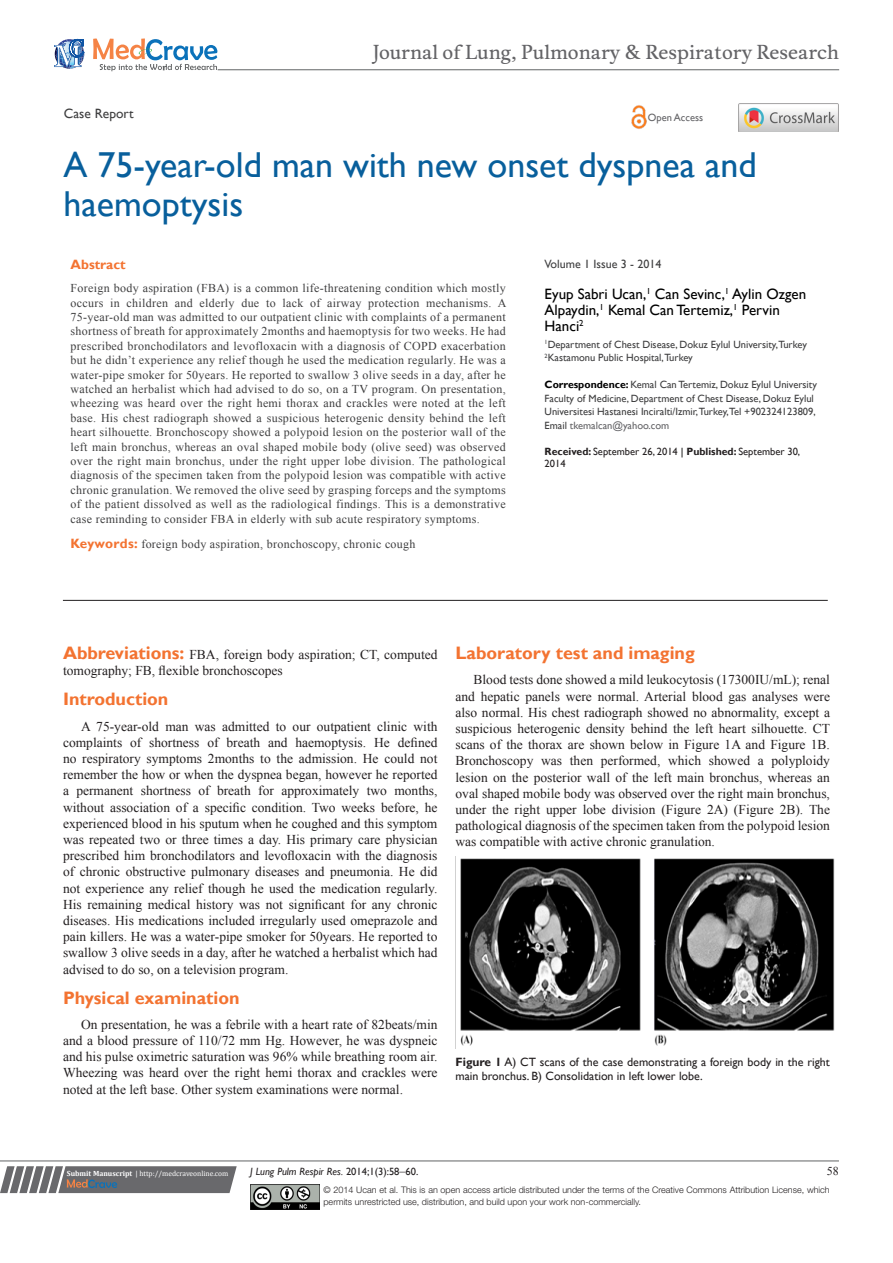
<style>
.page{position:relative;width:893px;height:1263px;background:#fff}
.page>*{position:absolute;margin:0;border:0;box-sizing:border-box;transform-origin:0 0}
.t1{font:36px/39px "Gill Sans";color:#085f9c}
.t2{font:18.6px "Musee";color:#636366}
.List_Paragraph{font:700 18px "Gill Sans";color:#f37331}
.t3{font:15px/16.2px "Gill Sans";color:#000}
.List_Paragraph-2{font:13.5px/16.2px "Times New Roman";color:#231f20;text-align:justify}
.t4{font:13.5px "Gill Sans";color:#3e3e3f}
.t5{font:700 13.5px "Gill Sans";color:#f37331}
.t6{font:12px/14.4px "Times New Roman";letter-spacing:.025em;color:#3e3e3f;text-align:justify}
.t7{font:12px/14.4px "Gill Sans";color:#231f20}
.t8{font:12px "Gill Sans";color:#3e3e3f}
.t9{font:12px "Times New Roman";color:#231f20}
.t10{font:10.5px/13.5px "Gill Sans";color:#3e3e3f}
.t11{font:10.5px/12.6px "Gill Sans";color:#231f20}
.t12{font:italic 10.5px "Gill Sans";color:#231f20}
.t13{font:10.5px "Gill Sans";color:#636366}
.t14{font:300 9px/12px "Helvetica Neue LT Std";color:#231f20}
.t15{font:7.5px "Cambria";color:#fff}
.s1{font-weight:700;color:#000}
.s2{color:#636366}
.s3{font-weight:700}
.s4{color:#000}
.s5{font-family:"Gill Sans";font-weight:700;font-size:13.5px;color:#f37331}
.s6{font-family:"Gill Sans";font-weight:700;font-size:18px;color:#f37331}
.s7{font-style:normal}
.s8{font-family:"Times New Roman";font-style:normal;font-size:12px}
</style>
<div class="page">
<svg style="left:0;top:1166px;width:237px;height:27px;background:#78787a"></svg>
<hr style="left:0;top:1161px;width:839px;height:1px;background:#626465">
<hr style="left:63px;top:600px;width:765px;height:1px;background:#231f20">
<img style="left:250px;top:1185px;width:69px;height:24px">
<svg style="left:54px;top:39px;width:30px;height:30px"></svg>
<svg style="left:93px;top:38px;width:124px;height:33px"></svg>
<hr style="left:218px;top:70px;width:621px;height:1px;background:#626465">
<img style="left:631px;top:105px;width:16px;height:24px">
<img style="left:739px;top:104px;width:99px;height:28px">
<img style="left:455px;top:856px;width:380px;height:192px">
<p class="t2" style="left:373px;top:41px;width:468px">Journal of Lung, Pulmonary &amp; Respiratory Research</p>
<p class="t4" style="left:64px;top:105px;width:71px">Case Report</p>
<p class="t13" style="left:648px;top:112px;width:57px">Open Access</p>
<p class="t1" style="left:64px;top:146px;width:695px">A 75-year-old man with new onset dyspnea and haemoptysis</p>
<p class="t8" style="left:545px;top:257px;width:118px">Volume 1 Issue 3 - 2014</p>
<p class="t3" style="left:545px;top:286px;width:263px">Eyup Sabri Ucan,<sup>1</sup> Can Sevinc,<sup>1</sup> Aylin Ozgen<br>Alpaydin,<sup>1</sup> Kemal Can Tertemiz,<sup>1</sup> Pervin<br>Hanci<sup>2</sup></p>
<p class="t10" style="left:545px;top:338px;width:264px"><sup>1</sup>Department of Chest Disease, Dokuz Eylul University,Turkey</p>
<p class="t10" style="left:545px;top:351px;width:150px"><sup>2</sup>Kastamonu Public Hospital,Turkey</p>
<p class="t10" style="left:545px;top:378px;width:274px"><span class="s1">Correspondence:</span> Kemal Can Tertemiz, Dokuz Eylul University Faculty of Medicine, Department of Chest Disease, Dokuz Eylul Universitesi Hastanesi Inciralti/Izmir,Turkey,Tel +902324123809, Email <span class="s2">tkemalcan@yahoo.com</span></p>
<p class="t11" style="left:545px;top:445px;width:257px"><span class="s3">Received:</span> September 26, 2014 <span class="s4">|</span> <span class="s3">Published:</span> September 30,<br>2014</p>
<p class="t5" style="left:71px;top:256px;width:57px">Abstract</p>
<p class="t6" style="left:71px;top:281px;width:437px">Foreign body aspiration (FBA) is a common life-threatening condition which mostly occurs in children and elderly due to lack of airway protection mechanisms. A 75-year-old man was admitted to our outpatient clinic with complaints of a permanent shortness of breath for approximately 2months and haemoptysis for two weeks. He had prescribed bronchodilators and levofloxacin with a diagnosis of COPD exacerbation but he didn’t experience any relief though he used the medication regularly. He was a water-pipe smoker for 50years. He reported to swallow 3 olive seeds in a day, after he watched an herbalist which had advised to do so, on a TV program. On presentation, wheezing was heard over the right hemi thorax and crackles were noted at the left base. His chest radiograph showed a suspicious heterogenic density behind the left heart silhouette. Bronchoscopy showed a polypoid lesion on the posterior wall of the left main bronchus, whereas an oval shaped mobile body (olive seed) was observed over the right main bronchus, under the right upper lobe division. The pathological diagnosis of the specimen taken from the polypoid lesion was compatible with active chronic granulation. We removed the olive seed by grasping forceps and the symptoms of the patient dissolved as well as the radiological findings. This is a demonstrative case reminding to consider FBA in elderly with sub acute respiratory symptoms.</p>
<p class="t6" style="left:71px;top:536px;width:346px"><span class="s5">Keywords:</span> foreign body aspiration, bronchoscopy, chronic cough</p>
<p class="List_Paragraph-2" style="left:63px;top:646px;width:376px"><span class="s6">Abbreviations:</span> FBA, foreign body aspiration; CT, computed tomography; FB, flexible bronchoscopes</p>
<p class="List_Paragraph" style="left:63px;top:688px;width:107px">Introduction</p>
<p class="List_Paragraph-2" style="left:63px;top:718px;width:376px;text-indent:18px">A 75-year-old man was admitted to our outpatient clinic with complaints of shortness of breath and haemoptysis. He defined no respiratory symptoms 2months to the admission. He could not remember the how or when the dyspnea began, however he reported a permanent shortness of breath for approximately two months, without association of a specific condition. Two weeks before, he experienced blood in his sputum when he coughed and this symptom was repeated two or three times a day. His primary care physician prescribed him bronchodilators and levofloxacin with the diagnosis of chronic obstructive pulmonary diseases and pneumonia. He did not experience any relief though he used the medication regularly.<br>His remaining medical history was not significant for any chronic diseases. His medications included irregularly used omeprazole and pain killers. He was a water-pipe smoker for 50years. He reported to swallow 3 olive seeds in a day, after he watched a herbalist which had advised to do so, on a television program.</p>
<p class="List_Paragraph" style="left:63px;top:987px;width:178px">Physical examination</p>
<p class="List_Paragraph-2" style="left:63px;top:1016px;width:376px;text-indent:18px">On presentation, he was a febrile with a heart rate of 82beats/min and a blood pressure of 110/72 mm Hg. However, he was dyspneic and his pulse oximetric saturation was 96% while breathing room air.<br>Wheezing was heard over the right hemi thorax and crackles were noted at the left base. Other system examinations were normal.</p>
<p class="List_Paragraph" style="left:455px;top:642px;width:241px">Laboratory test and imaging</p>
<p class="List_Paragraph-2" style="left:455px;top:671px;width:376px;text-indent:18px">Blood tests done showed a mild leukocytosis (17300IU/mL); renal and hepatic panels were normal. Arterial blood gas analyses were also normal. His chest radiograph showed no abnormality, except a suspicious heterogenic density behind the left heart silhouette. CT scans of the thorax are shown below in Figure 1A and Figure 1B.<br>Bronchoscopy was then performed, which showed a polyploidy lesion on the posterior wall of the left main bronchus, whereas an oval shaped mobile body was observed over the right main bronchus, under the right upper lobe division (Figure 2A) (Figure 2B). The pathological diagnosis of the specimen taken from the polypoid lesion was compatible with active chronic granulation.</p>
<p class="t7" style="left:455px;top:1055px;width:376px"><span class="s3">Figure 1</span> A) CT scans of the case demonstrating a foreign body in the right main bronchus. B) Consolidation in left lower lobe.</p>
<p class="t15" style="left:67px;top:1169px;width:163px"><span class="s3">Submit Manuscript</span> | http://medcraveonline.com</p>
<p class="t12" style="left:250px;top:1165px;width:170px">J Lung Pulm Respir Res. <span class="s7">2014;1(3):58</span><span class="s8">‒</span><span class="s7">60.</span></p>
<p class="t9" style="left:827px;top:1163px;width:13px">58</p>
<p class="t14" style="left:323px;top:1183px;width:508px">© 2014 Ucan et al. This is an open access article distributed under the terms of the Creative Commons Attribution License, which permits unrestricted use, distribution, and build upon your work non-commercially.</p>
</div>
